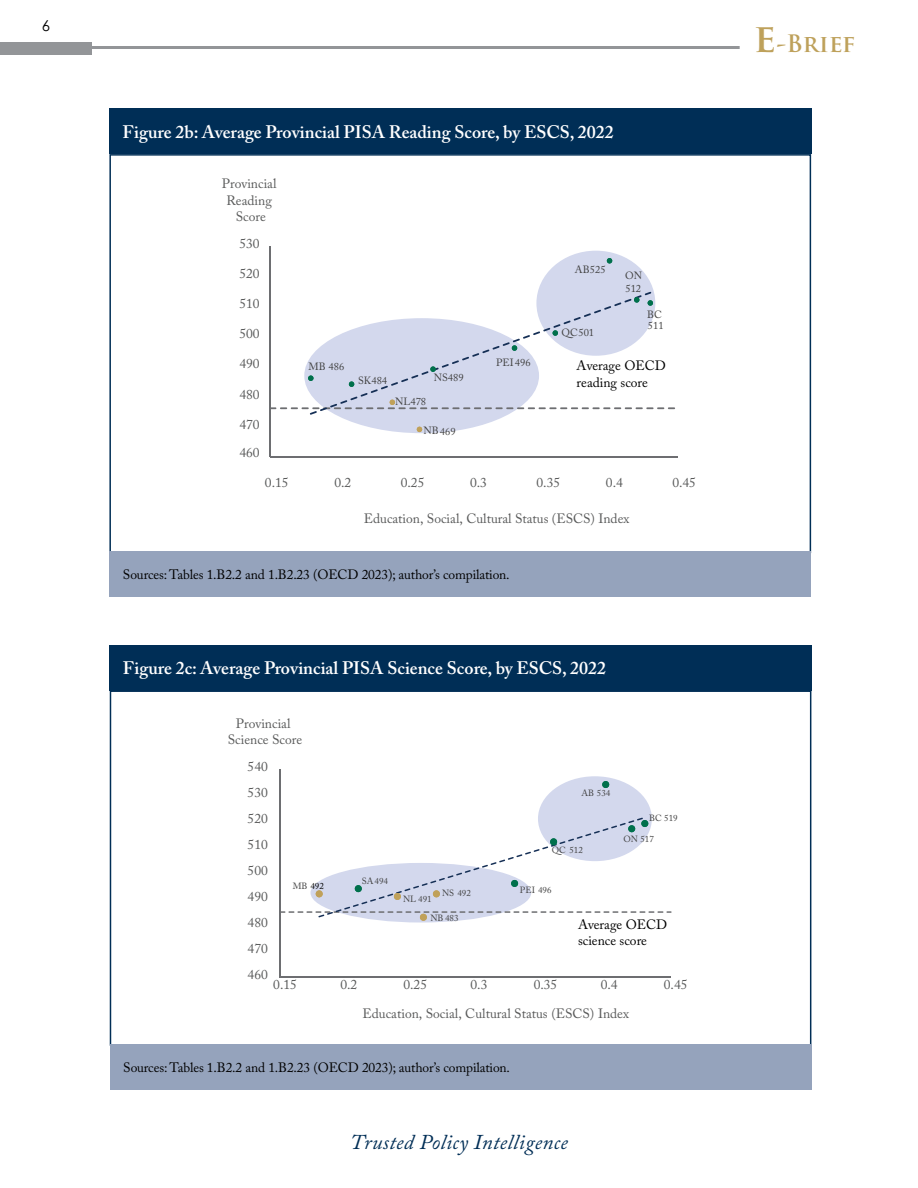
<style>
.page{position:relative;width:918px;height:1188px;background:#fff}
.page>*{position:absolute;margin:0;border:0;box-sizing:border-box;transform-origin:0 0}
.t1{font:700 23.4px "Trajan Pro";color:#bea15b}
.t2{font:italic 21px "Adobe Caslon Pro";letter-spacing:.02em;color:#002e56}
.t3{font:600 18px "Adobe Caslon Pro";color:#fff}
.t4{font:15px "Century Gothic";color:#000}
.t5{font:13.5px/16.5px "Adobe Caslon Pro";color:#595a5a;text-align:center}
.t6{font:13.5px/16.5px "Adobe Caslon Pro";letter-spacing:-.01em;color:#000}
.t7{font:10.5px/12.5px "Adobe Caslon Pro";color:#414141}
.t8{font:9px "Adobe Caslon Pro";color:#414141}
.t9{font:9px "Adobe Caslon Pro";color:#000}
.s1{color:#414141}
.s2{font-size:38.7px}
</style>
<div class="page">
<div style="left:0;top:42px;width:92px;height:13px;background:#939598"></div>
<hr style="left:87px;top:46px;width:653px;height:3px;background:#939598">
<div style="left:109px;top:154px;width:702px;height:399px;background:#fff;border:2px solid #002e56"></div>
<div style="left:109px;top:109px;width:702px;height:45px;background:#002e56"></div>
<div style="left:109px;top:552px;width:702px;height:45px;background:#95a3bc"></div>
<hr style="left:269px;top:246px;width:2px;height:211px;background:#6d6e71">
<hr style="left:270px;top:456px;width:407px;height:1px;background:#6d6e71">
<div style="left:304px;top:318px;width:235px;height:115px;background:#d3d8ed;border-radius:50%"></div>
<div style="left:536px;top:251px;width:119px;height:105px;background:#d3d8ed;border-radius:50%"></div>
<svg style="left:607px;top:258px;width:5px;height:5px"></svg>
<svg style="left:271px;top:292px;width:404px;height:123px"></svg>
<svg style="left:417px;top:427px;width:5px;height:5px"></svg>
<div style="left:110px;top:690px;width:701px;height:356px;background:#fff;border:2px solid #002e56"></div>
<div style="left:109px;top:645px;width:702px;height:45px;background:#002e56"></div>
<div style="left:110px;top:1044px;width:701px;height:46px;background:#95a3bc"></div>
<hr style="left:280px;top:769px;width:1px;height:208px;background:#6d6e71">
<hr style="left:280px;top:977px;width:391px;height:1px;background:#6d6e71">
<div style="left:311px;top:863px;width:220px;height:60px;background:#d3d8ed;border-radius:50%"></div>
<div style="left:538px;top:776px;width:114px;height:85px;background:#d3d8ed;border-radius:50%"></div>
<svg style="left:279px;top:818px;width:393px;height:99px"></svg>
<div style="left:511px;top:880px;width:7px;height:7px;background:#00704c;border-radius:50%"></div>
<div style="left:550px;top:838px;width:7px;height:7px;background:#00704c;border-radius:50%"></div>
<div style="left:628px;top:825px;width:7px;height:7px;background:#00704c;border-radius:50%"></div>
<div style="left:355px;top:885px;width:7px;height:7px;background:#00704c;border-radius:50%"></div>
<div style="left:602px;top:781px;width:7px;height:7px;background:#00704c;border-radius:50%"></div>
<div style="left:641px;top:820px;width:7px;height:7px;background:#00704c;border-radius:50%"></div>
<div style="left:394px;top:893px;width:7px;height:7px;background:#c0a15a;border-radius:50%"></div>
<div style="left:433px;top:890px;width:7px;height:7px;background:#c0a15a;border-radius:50%"></div>
<div style="left:420px;top:914px;width:7px;height:7px;background:#c0a15a;border-radius:50%"></div>
<div style="left:316px;top:890px;width:7px;height:7px;background:#c0a15a;border-radius:50%"></div>
<p class="t4" style="left:42px;top:15px;width:10px">6</p>
<h3 class="t3" style="left:123px;top:121px;width:493px">Figure 2b: Average Provincial PISA Reading Score, by ESCS, 2022</h3>
<p class="t5" style="left:222px;top:175px;width:56px">Provincial<br>Reading<br>Score</p>
<p class="t5" style="left:239px;top:235px;width:22px">530</p>
<p class="t5" style="left:239px;top:265px;width:22px">520</p>
<p class="t5" style="left:239px;top:295px;width:22px">510</p>
<p class="t5" style="left:239px;top:325px;width:22px">500</p>
<p class="t5" style="left:239px;top:356px;width:22px">490</p>
<p class="t5" style="left:239px;top:386px;width:22px">480</p>
<p class="t5" style="left:239px;top:416px;width:22px">470</p>
<p class="t5" style="left:239px;top:444px;width:22px">460</p>
<p class="t7" style="left:309px;top:360px;width:37px">MB 486</p>
<p class="t7" style="left:358px;top:374px;width:31px">SK484</p>
<p class="t7" style="left:395px;top:395px;width:32px">NL478</p>
<p class="t7" style="left:434px;top:372px;width:31px">NS489</p>
<p class="t7" style="left:424px;top:425px;width:34px">NB469</p>
<p class="t7" style="left:496px;top:356px;width:36px">PEI496</p>
<p class="t7" style="left:575px;top:263px;width:32px">AB525</p>
<p class="t7" style="left:625px;top:270px;width:19px">ON<br>512</p>
<p class="t7" style="left:647px;top:309px;width:18px;line-height:11.2px">BC<br>511</p>
<p class="t6" style="left:577px;top:357px;width:91px">Average OECD reading score</p>
<p class="t7" style="left:562px;top:326px;width:34px">QC501</p>
<p class="t5" style="left:265px;top:474px;width:25px">0.15</p>
<p class="t5" style="left:334px;top:474px;width:18px">0.2</p>
<p class="t5" style="left:401px;top:474px;width:25px">0.25</p>
<p class="t5" style="left:470px;top:474px;width:18px">0.3</p>
<p class="t5" style="left:537px;top:474px;width:25px">0.35</p>
<p class="t5" style="left:606px;top:474px;width:18px">0.4</p>
<p class="t5" style="left:672px;top:474px;width:25px">0.45</p>
<p class="t5" style="left:364px;top:510px;width:267px">Education, Social, Cultural Status (ESCS) Index</p>
<p class="t6" style="left:123px;top:566px;width:388px">Sources: Tables 1.B2.2 and 1.B2.23 (OECD 2023); author’s compilation.</p>
<h3 class="t3" style="left:123px;top:658px;width:485px">Figure 2c: Average Provincial PISA Science Score, by ESCS, 2022</h3>
<p class="t5" style="left:228px;top:715px;width:76px">Provincial<br>Science Score</p>
<p class="t5" style="left:248px;top:758px;width:22px">540</p>
<p class="t5" style="left:248px;top:784px;width:22px">530</p>
<p class="t5" style="left:248px;top:810px;width:22px">520</p>
<p class="t5" style="left:248px;top:836px;width:22px">510</p>
<p class="t5" style="left:248px;top:862px;width:22px">500</p>
<p class="t5" style="left:248px;top:888px;width:22px">490</p>
<p class="t5" style="left:248px;top:914px;width:22px">480</p>
<p class="t5" style="left:248px;top:940px;width:22px">470</p>
<p class="t9" style="left:293px;top:881px;width:33px"><span class="s1">MB</span> 492</p>
<p class="t8" style="left:362px;top:875px;width:28px">SA494</p>
<p class="t8" style="left:403px;top:893px;width:30px">NL 491</p>
<p class="t8" style="left:442px;top:888px;width:30px">NS 492</p>
<p class="t8" style="left:431px;top:913px;width:29px">NB 483</p>
<p class="t8" style="left:581px;top:787px;width:30px">AB 534</p>
<p class="t8" style="left:552px;top:845px;width:33px">QC 512</p>
<p class="t8" style="left:520px;top:885px;width:33px">PEI 496</p>
<p class="t8" style="left:649px;top:813px;width:30px">BC 519</p>
<p class="t8" style="left:623px;top:834px;width:32px">ON 517</p>
<p class="t6" style="left:578px;top:916px;width:91px">Average OECD science score</p>
<p class="t5" style="left:248px;top:966px;width:22px">460</p>
<p class="t5" style="left:273px;top:977px;width:25px">0.15</p>
<p class="t5" style="left:340px;top:977px;width:18px">0.2</p>
<p class="t5" style="left:403px;top:977px;width:25px">0.25</p>
<p class="t5" style="left:471px;top:977px;width:18px">0.3</p>
<p class="t5" style="left:534px;top:977px;width:25px">0.35</p>
<p class="t5" style="left:601px;top:977px;width:18px">0.4</p>
<p class="t5" style="left:664px;top:977px;width:25px">0.45</p>
<p class="t5" style="left:362px;top:1005px;width:268px">Education, Social, Cultural Status (ESCS) Index</p>
<p class="t6" style="left:123px;top:1059px;width:388px">Sources: Tables 1.B2.2 and 1.B2.23 (OECD 2023); author’s compilation.</p>
<h2 class="t2" style="left:350px;top:1130px;width:219px">Trusted Policy Intelligence</h2>
<h1 class="t1" style="left:754px;top:29px;width:103px"><span class="s2">e</span>-Brief</h1>
</div>
